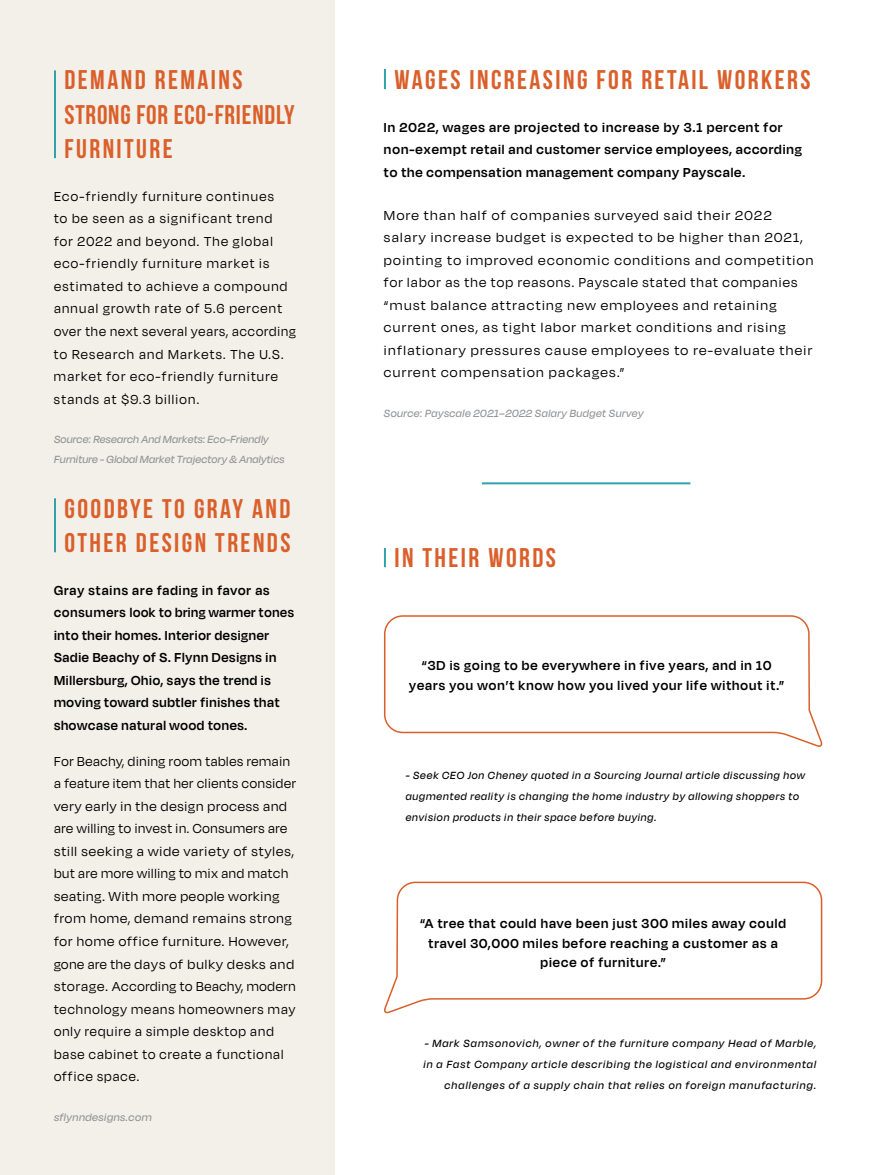
<style>
.page{position:relative;width:891px;height:1175px;background:#fff}
.page>*{position:absolute;margin:0;border:0;box-sizing:border-box;transform-origin:0 0}
.t1{font:700 27px/34.5px "Bebas Neue";letter-spacing:.09em;color:#da5f2a}
.t2{font:15px/22.5px "Degular Display";letter-spacing:.08em;color:#000}
.t3{font:600 15px/22.5px "Degular Display";letter-spacing:.06em;color:#000}
.t4{font:15px/22.5px "Degular Display";letter-spacing:.06em;color:#000}
.t5{font:italic 500 12px/21px "Degular Display";letter-spacing:.085em;color:#000}
.t6{font:italic 500 12px/19.5px "Degular Display";letter-spacing:.02em;color:#939598}
.t7{font:italic 500 12px "Degular Display";letter-spacing:.04em;color:#939598}
</style>
<div class="page">
<div style="left:0;top:0;width:335px;height:1174px;background:#f3f0e9"></div>
<hr style="left:54px;top:70px;width:2px;height:88px;background:#32a2aa">
<hr style="left:54px;top:498px;width:2px;height:54px;background:#32a2aa">
<hr style="left:384px;top:69px;width:2px;height:20px;background:#32a2aa">
<svg style="left:384px;top:615px;width:439px;height:132px"></svg>
<svg style="left:384px;top:881px;width:439px;height:133px"></svg>
<svg style="left:384px;top:548px;width:2px;height:19px"></svg>
<hr style="left:482px;top:482px;width:208px;height:2px;background:#32a2aa">
<h1 class="t1" style="left:64px;top:62px;width:232px">DEMAND REMAINS<br>STRONG FOR ECO-FRIENDLY<br>FURNITURE</h1>
<p class="t2" style="left:54px;top:185px;width:243px">Eco-friendly furniture continues<br>to be seen as a significant trend<br>for 2022 and beyond. The global eco-friendly furniture market is estimated to achieve a compound annual growth rate of 5.6 percent over the next several years, according to Research and Markets. The U.S. market for eco-friendly furniture stands at $9.3 billion.</p>
<p class="t6" style="left:54px;top:429px;width:232px">Source: Research And Markets: Eco-Friendly<br>Furniture - Global Market Trajectory &amp; Analytics</p>
<h1 class="t1" style="left:64px;top:490px;width:228px">GOODBYE TO GRAY AND<br>OTHER DESIGN TRENDS</h1>
<p class="t3" style="left:54px;top:578px;width:241px">Gray stains are fading in favor as consumers look to bring warmer tones into their homes. Interior designer Sadie Beachy of S. Flynn Designs in Millersburg, Ohio, says the trend is moving toward subtler finishes that showcase natural wood tones.</p>
<p class="t4" style="left:54px;top:749px;width:243px">For Beachy, dining room tables remain a feature item that her clients consider very early in the design process and are willing to invest in. Consumers are still seeking a wide variety of styles, but are more willing to mix and match seating. With more people working from home, demand remains strong for home office furniture. However, gone are the days of bulky desks and storage. According to Beachy, modern technology means homeowners may only require a simple desktop and base cabinet to create a functional office space.</p>
<p class="t7" style="left:54px;top:1110px;width:99px">sflynndesigns.com</p>
<h1 class="t1" style="left:394px;top:62px;width:418px">WAGES INCREASING FOR RETAIL WORKERS</h1>
<p class="t3" style="left:384px;top:116px;width:419px">In 2022, wages are projected to increase by 3.1 percent for non-exempt retail and customer service employees, according to the compensation management company Payscale.</p>
<p class="t2" style="left:384px;top:203px;width:431px">More than half of companies surveyed said their 2022 salary increase budget is expected to be higher than 2021, pointing to improved economic conditions and competition for labor as the top reasons. Payscale stated that companies “must balance attracting new employees and retaining current ones, as tight labor market conditions and rising inflationary pressures cause employees to re-evaluate their current compensation packages.”</p>
<p class="t7" style="left:384px;top:406px;width:261px">Source: Payscale 2021–2022 Salary Budget Survey</p>
<h1 class="t1" style="left:394px;top:540px;width:163px">IN THEIR WORDS</h1>
<p class="t3" style="left:409px;top:655px;width:376px;line-height:19.5px;text-align:center">“3D is going to be everywhere in five years, and in 10 years you won’t know how you lived your life without it.”</p>
<p class="t5" style="left:406px;top:764px;width:401px">- Seek CEO Jon Cheney quoted in a Sourcing Journal article discussing how augmented reality is changing the home industry by allowing shoppers to envision products in their space before buying.</p>
<p class="t3" style="left:420px;top:913px;width:367px;line-height:19.5px;text-align:center">“A tree that could have been just 300 miles away could travel 30,000 miles before reaching a customer as a piece of furniture.”</p>
<p class="t5" style="left:423px;top:1032px;width:394px;text-align:right">- Mark Samsonovich, owner of the furniture company Head of Marble, in a Fast Company article describing the logistical and environmental challenges of a supply chain that relies on foreign manufacturing.</p>
</div>
